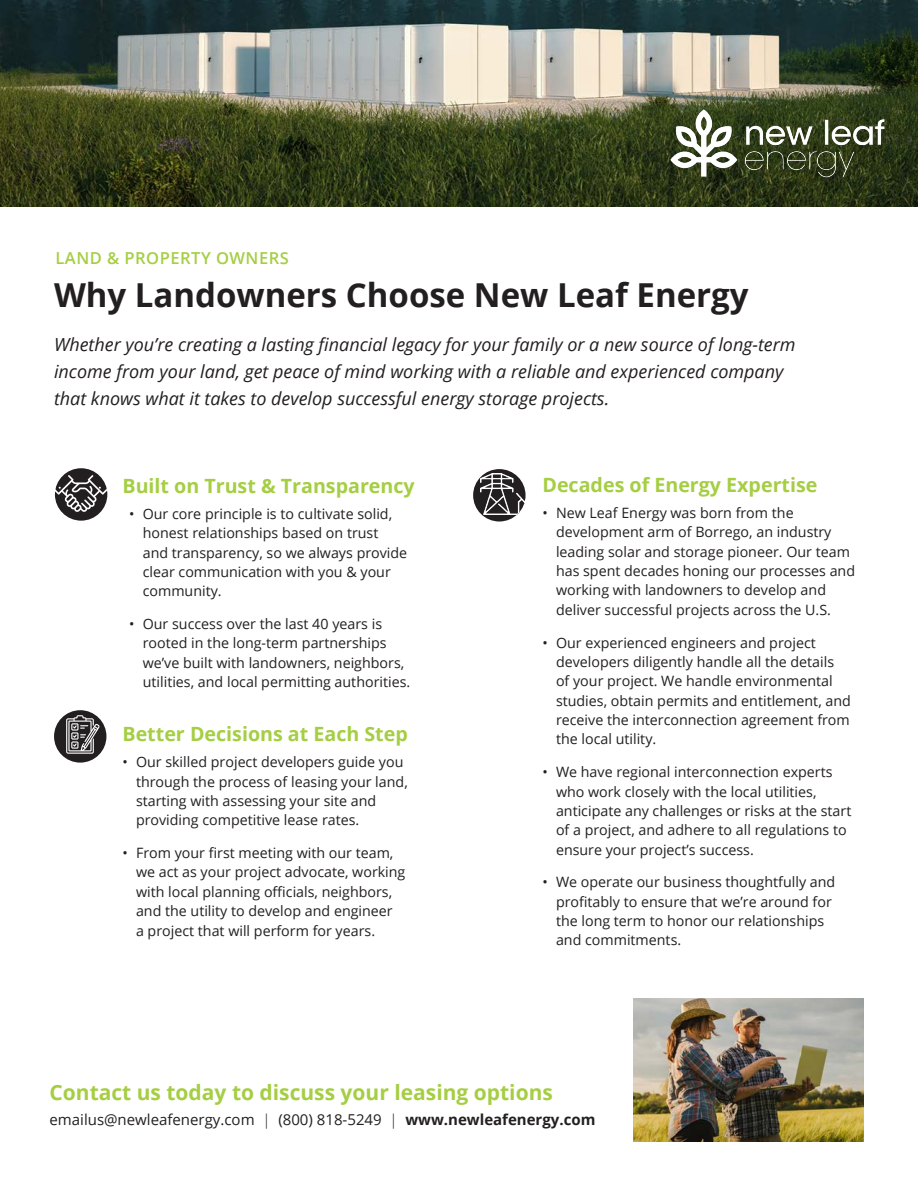
<style>
.page{position:relative;width:918px;height:1188px;background:#fff}
.page>*{position:absolute;margin:0;border:0;box-sizing:border-box;transform-origin:0 0}
.t1{font:700 33px "Open Sans";color:#231f20}
.t2{font:700 21px "Open Sans";color:#a5ce43}
.Orange_Why_Choose_Bo{font:700 19.65px "Open Sans";color:#a5ce43}
.Paragraph_Style_2{font:700 19.65px "Open Sans";color:#a5ce43}
.t3{font:italic 18px/27px "Open Sans";color:#231f20}
.t4{font:600 16.5px "Open Sans";letter-spacing:.03em;color:#a5ce43}
.t5{font:15px "Open Sans";color:#231f20}
.t6{font:14.25px/19.4px "Open Sans";color:#231f20}
.s1{font-weight:300}
.s2{font-weight:700}
</style>
<div class="page">
<img style="left:0;top:0;width:918px;height:207px">
<img style="left:634px;top:998px;width:230px;height:144px">
<div style="left:55px;top:468px;width:52px;height:53px;background:#231f20;border-radius:50%"></div>
<svg style="left:54px;top:475px;width:53px;height:37px"></svg>
<svg style="left:473px;top:469px;width:53px;height:53px"></svg>
<div style="left:54px;top:710px;width:52px;height:53px;background:#231f20;border-radius:50%"></div>
<svg style="left:66px;top:715px;width:34px;height:39px"></svg>
<img style="left:480px;top:473px;width:44px;height:42px">
<img style="left:656px;top:69px;width:262px;height:138px">
<p class="t4" style="left:56px;top:247px;width:235px">LAND &amp; PROPERTY OWNERS</p>
<p class="t1" style="left:54px;top:272px;width:696px">Why Landowners Choose New Leaf Energy</p>
<p class="t3" style="left:54px;top:330px;width:743px">Whether you’re creating a lasting financial legacy for your family or a new source of long-term income from your land, get peace of mind working with a reliable and experienced company that knows what it takes to develop successful energy storage projects.</p>
<p class="Paragraph_Style_2" style="left:123px;top:472px;width:294px">Built on Trust &amp; Transparency</p>
<p class="t6" style="left:143px;top:504px;width:266px;text-indent:-14px">• Our core principle is to cultivate solid, honest relationships based on trust and transparency, so we always provide clear communication with you &amp; your community.</p>
<p class="t6" style="left:143px;top:614px;width:269px;text-indent:-14px">• Our success over the last 40 years is rooted in the long-term partnerships we’ve built with landowners, neighbors, utilities, and local permitting authorities.</p>
<p class="Orange_Why_Choose_Bo" style="left:123px;top:720px;width:287px">Better Decisions at Each Step</p>
<p class="t6" style="left:136px;top:752px;width:273px;text-indent:-14px">• Our skilled project developers guide you through the process of leasing your land, starting with assessing your site and providing competitive lease rates.</p>
<p class="t6" style="left:136px;top:843px;width:271px;text-indent:-14px">• From your first meeting with our team, we act as your project advocate, working with local planning officials, neighbors, and the utility to develop and engineer<br>a project that will perform for years.</p>
<p class="Orange_Why_Choose_Bo" style="left:543px;top:471px;width:277px">Decades of Energy Expertise</p>
<p class="t6" style="left:556px;top:503px;width:301px;text-indent:-14px">• New Leaf Energy was born from the development arm of Borrego, an industry leading solar and storage pioneer. Our team has spent decades honing our processes and working with landowners to develop and deliver successful projects across the U.S.</p>
<p class="t6" style="left:556px;top:632px;width:296px;text-indent:-14px">• Our experienced engineers and project developers diligently handle all the details of your project. We handle environmental studies, obtain permits and entitlement, and receive the interconnection agreement from the local utility.</p>
<p class="t6" style="left:556px;top:762px;width:297px;text-indent:-14px">• We have regional interconnection experts who work closely with the local utilities, anticipate any challenges or risks at the start of a project, and adhere to all regulations to ensure your project’s success.</p>
<p class="t6" style="left:556px;top:872px;width:281px;text-indent:-14px">• We operate our business thoughtfully and profitably to ensure that we’re around for the long term to honor our relationships and commitments.</p>
<p class="t2" style="left:50px;top:1078px;width:505px">Contact us today to discuss your leasing options</p>
<p class="t5" style="left:50px;top:1109px;width:547px">emailus@newleafenergy.com <span class="s1">|</span> (800) 818-5249 <span class="s1">|</span> <span class="s2">www.newleafenergy.com</span></p>
</div>
